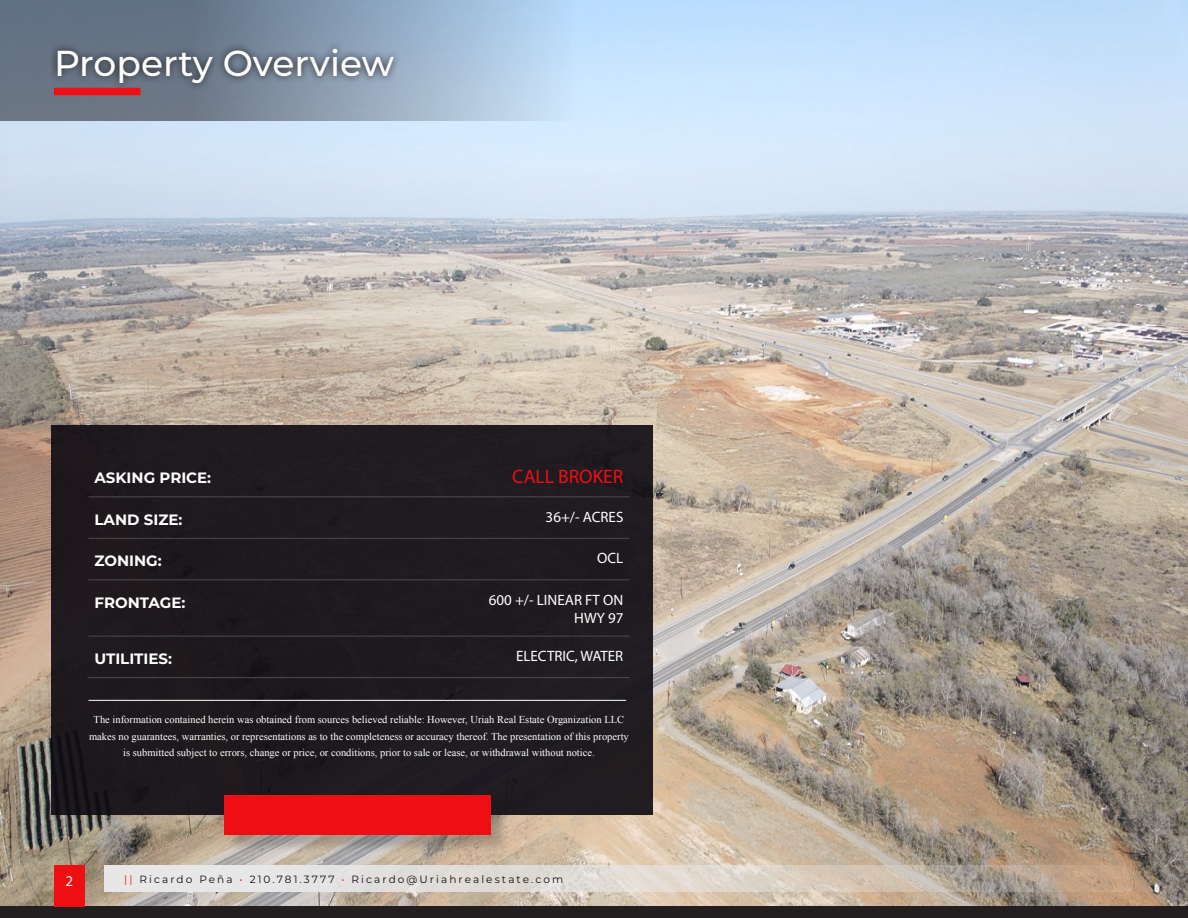
<style>
.page{position:relative;width:1188px;height:918px;background:#fff}
.page>*{position:absolute;margin:0;border:0;box-sizing:border-box;transform-origin:0 0}
.P_-_Paragraph_Style3{font:500 36px "Montserrat";color:#fff}
.t1{font:19.5px "Myriad Pro";color:#ef0e14}
.Paragraph_Style1{font:15px "Myriad Pro";color:#fff}
.t2{font:700 15px "Montserrat";color:#fff}
.P_-_Paragraph_Style3-2{font:10.5px/16.5px "Times New Roman";color:#fff;text-align:center}
.P_-_Paragraph_Style3-3{font:10.5px "Montserrat";letter-spacing:.2em;color:#0f0c13}
.s1{color:#ef0e14}
</style>
<div class="page">
<img style="left:0;top:0;width:1188px;height:907px">
<div style="left:52px;top:426px;width:601px;height:389px;background:#1f1a1f"></div>
<hr style="left:88px;top:497px;width:261px;height:1px;background:#4d4c4f">
<hr style="left:349px;top:497px;width:280px;height:1px;background:#4d4c4f">
<hr style="left:88px;top:538px;width:261px;height:1px;background:#4d4c4f">
<hr style="left:88px;top:580px;width:261px;height:1px;background:#4d4c4f">
<hr style="left:88px;top:636px;width:261px;height:1px;background:#4d4c4f">
<hr style="left:349px;top:538px;width:280px;height:1px;background:#4d4c4f">
<hr style="left:349px;top:580px;width:280px;height:1px;background:#4d4c4f">
<hr style="left:349px;top:636px;width:280px;height:1px;background:#4d4c4f">
<hr style="left:88px;top:677px;width:261px;height:1px;background:#4d4c4f">
<hr style="left:349px;top:677px;width:280px;height:1px;background:#4d4c4f">
<hr style="left:88px;top:700px;width:538px;height:1px;background:#fff">
<div style="left:226px;top:798px;width:284px;height:56px;background:#231f20;opacity:.25"></div>
<div style="left:224px;top:795px;width:267px;height:40px;background:#ef0e14"></div>
<div style="left:0;top:907px;width:1188px;height:11px;background:#231f20"></div>
<svg style="left:104px;top:865px;width:1084px;height:26px;background:#d3cbc2"></svg>
<div style="left:54px;top:865px;width:31px;height:42px;background:#ef0e14"></div>
<svg style="left:0;top:0;width:594px;height:120px;background:#8ea2b7"></svg>
<svg style="left:50px;top:41px;width:351px;height:50px;background:#6b7787"></svg>
<div style="left:54px;top:88px;width:86px;height:7px;background:#ef0e14"></div>
<p class="P_-_Paragraph_Style3" style="left:54px;top:38px;width:342px">Property Overview</p>
<p class="t2" style="left:94px;top:467px;width:118px">ASKING PRICE:</p>
<p class="t1" style="left:512px;top:465px;width:113px">CALL BROKER</p>
<p class="t2" style="left:94px;top:509px;width:89px">LAND SIZE:</p>
<p class="Paragraph_Style1" style="left:546px;top:507px;width:79px">36+/- ACRES</p>
<p class="t2" style="left:94px;top:550px;width:69px">ZONING:</p>
<p class="Paragraph_Style1" style="left:597px;top:549px;width:28px">OCL</p>
<p class="t2" style="left:94px;top:592px;width:92px">FRONTAGE:</p>
<p class="Paragraph_Style1" style="left:489px;top:590px;width:136px">600 +/- LINEAR FT ON</p>
<p class="Paragraph_Style1" style="left:574px;top:608px;width:51px">HWY 97</p>
<p class="t2" style="left:94px;top:648px;width:79px">UTILITIES:</p>
<p class="Paragraph_Style1" style="left:516px;top:647px;width:109px">ELECTRIC, WATER</p>
<p class="P_-_Paragraph_Style3-2" style="left:89px;top:712px;width:541px">The information contained herein was obtained from sources believed reliable: However, Uriah Real Estate Organization LLC makes no guarantees, warranties, or representations as to the completeness or accuracy thereof. The presentation of this property is submitted subject to errors, change or price, or conditions, prior to sale or lease, or withdrawal without notice.</p>
<p class="Paragraph_Style1" style="left:65px;top:872px;width:9px">2</p>
<p class="P_-_Paragraph_Style3-3" style="left:124px;top:872px;width:440px"><span class="s1">||</span> Ricardo Peña <span class="s1">•</span> 210.781.3777 <span class="s1">•</span> Ricardo@Uriahrealestate.com</p>
</div>
